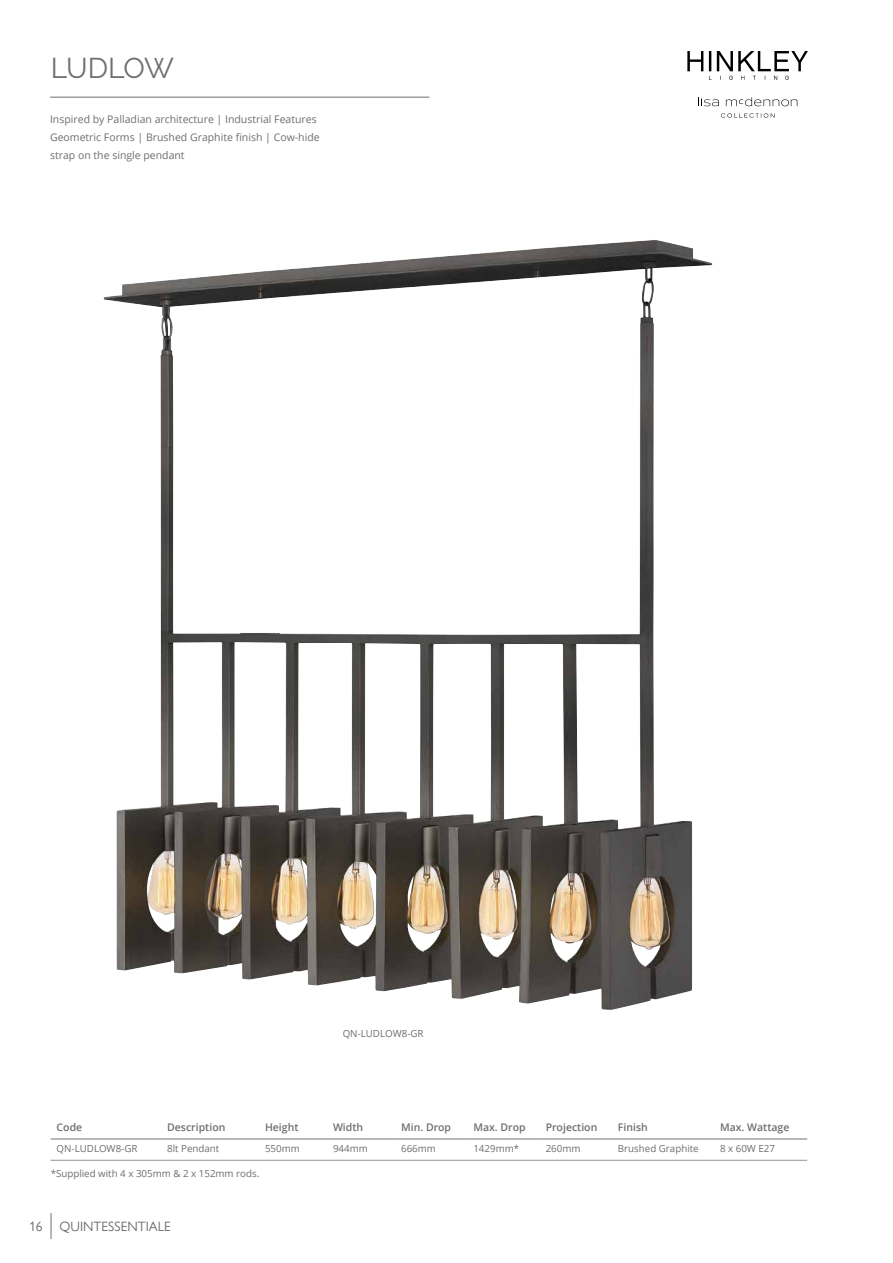
<style>
.page{position:relative;width:893px;height:1263px;background:#fff}
.page>*{position:absolute;margin:0;border:0;box-sizing:border-box;transform-origin:0 0}
.t1{font:28.5px "Raleway";letter-spacing:-.025em;color:#6d6e71}
.t2{font:13.5px "Gill Sans Nova";color:#6d6e71}
.t3{font:10.5px/18px "Open Sans";color:#6d6e71}
.t4{font:600 10.5px "Open Sans";color:#6d6e71}
.t5{font:9.75px "Open Sans";color:#6d6e71}
</style>
<div class="page">
<svg style="left:51px;top:1213px;width:1px;height:26px"></svg>
<hr style="left:50px;top:97px;width:379px;height:1px;background:#6d6e71">
<svg style="left:687px;top:51px;width:121px;height:29px"></svg>
<svg style="left:698px;top:97px;width:21px;height:9px"></svg>
<svg style="left:726px;top:97px;width:71px;height:9px"></svg>
<svg style="left:721px;top:113px;width:53px;height:5px"></svg>
<hr style="left:51px;top:1138px;width:110px;height:1px;background:#808285">
<hr style="left:161px;top:1138px;width:98px;height:1px;background:#808285">
<hr style="left:259px;top:1138px;width:68px;height:1px;background:#808285">
<hr style="left:327px;top:1138px;width:68px;height:1px;background:#808285">
<hr style="left:395px;top:1138px;width:72px;height:1px;background:#808285">
<hr style="left:467px;top:1138px;width:73px;height:1px;background:#808285">
<hr style="left:540px;top:1138px;width:72px;height:1px;background:#808285">
<hr style="left:612px;top:1138px;width:102px;height:1px;background:#808285">
<hr style="left:714px;top:1138px;width:93px;height:1px;background:#808285">
<hr style="left:51px;top:1160px;width:110px;height:1px;background:#939598">
<hr style="left:161px;top:1160px;width:98px;height:1px;background:#939598">
<hr style="left:259px;top:1160px;width:68px;height:1px;background:#939598">
<hr style="left:327px;top:1160px;width:68px;height:1px;background:#939598">
<hr style="left:395px;top:1160px;width:72px;height:1px;background:#939598">
<hr style="left:467px;top:1160px;width:73px;height:1px;background:#939598">
<hr style="left:540px;top:1160px;width:72px;height:1px;background:#939598">
<hr style="left:612px;top:1160px;width:102px;height:1px;background:#939598">
<hr style="left:714px;top:1160px;width:93px;height:1px;background:#939598">
<img style="left:103px;top:240px;width:609px;height:770px">
<h1 class="t1" style="left:51px;top:51px;width:125px">LUDLOW</h1>
<p class="t3" style="left:50px;top:110px;width:271px">Inspired by Palladian architecture | Industrial Features<br>Geometric Forms | Brushed Graphite finish | Cow-hide strap on the single pendant</p>
<p class="t5" style="left:343px;top:1027px;width:82px">QN-LUDLOW8-GR</p>
<p class="t4" style="left:57px;top:1119px;width:27px">Code</p>
<p class="t4" style="left:167px;top:1119px;width:60px">Description</p>
<p class="t4" style="left:265px;top:1119px;width:35px">Height</p>
<p class="t4" style="left:333px;top:1119px;width:32px">Width</p>
<p class="t4" style="left:401px;top:1119px;width:52px">Min. Drop</p>
<p class="t4" style="left:473px;top:1119px;width:54px">Max. Drop</p>
<p class="t4" style="left:546px;top:1119px;width:53px">Projection</p>
<p class="t4" style="left:618px;top:1119px;width:31px">Finish</p>
<p class="t4" style="left:720px;top:1119px;width:71px">Max. Wattage</p>
<p class="t5" style="left:57px;top:1142px;width:82px">QN-LUDLOW8-GR</p>
<p class="t5" style="left:167px;top:1142px;width:54px">8lt Pendant</p>
<p class="t5" style="left:265px;top:1142px;width:36px">550mm</p>
<p class="t5" style="left:333px;top:1142px;width:36px">944mm</p>
<p class="t5" style="left:401px;top:1142px;width:36px">666mm</p>
<p class="t5" style="left:473px;top:1142px;width:47px">1429mm*</p>
<p class="t5" style="left:546px;top:1142px;width:36px">260mm</p>
<p class="t5" style="left:618px;top:1142px;width:82px">Brushed Graphite</p>
<p class="t5" style="left:720px;top:1142px;width:57px">8 x 60W E27</p>
<p class="t5" style="left:51px;top:1167px;width:210px">*Supplied with 4 x 305mm &amp; 2 x 152mm rods.</p>
<h2 class="t2" style="left:29px;top:1218px;width:15px">16</h2>
<h2 class="t2" style="left:60px;top:1218px;width:113px">QUINTESSENTIALE</h2>
</div>
